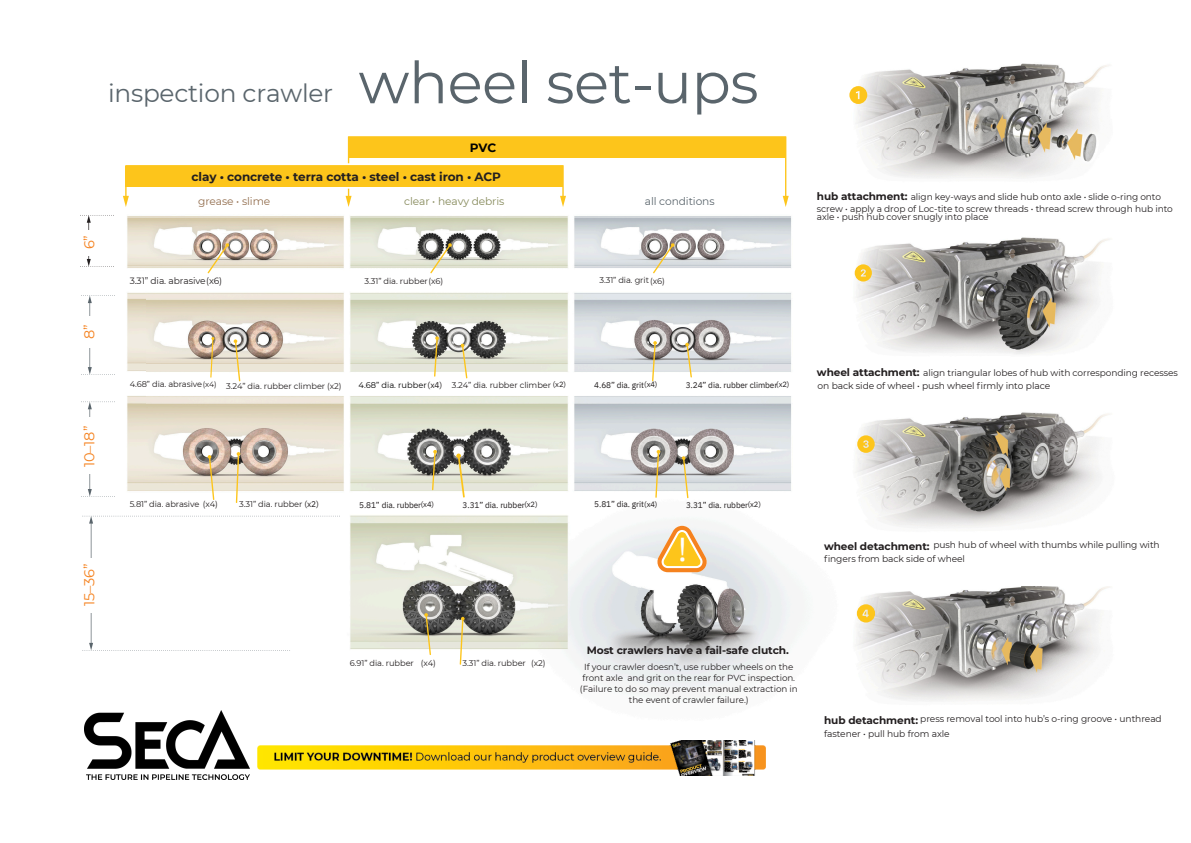
<style>
.page{position:relative;width:1191px;height:843px;background:#fff}
.page>*{position:absolute;margin:0;border:0;box-sizing:border-box;transform-origin:0 0}
.t1{font:57.9px "Montserrat";letter-spacing:-.01em;color:#5a656c}
.t2{font:33.1px "IBM Plex Sans";color:#fff}
.t3{font:24.8px "Montserrat";letter-spacing:-.01em;color:#5a656c}
.t4{font:14.5px "Montserrat";letter-spacing:-.01em;color:#f5821f}
.t5{font:700 12px "Montserrat";letter-spacing:-.01em;color:#231f20}
.t6{font:700 12px "Montserrat";color:#020201}
.t7{font:700 10.6px "Montserrat";letter-spacing:-.01em;color:#231f20}
.t8{font:10.6px "Montserrat";letter-spacing:-.01em;color:#868a5b}
.t9{font:10.6px "Montserrat";letter-spacing:-.01em;color:#5a656c}
.t10{font:10.6px "Montserrat";letter-spacing:-.01em;color:#926d4d}
.t11{font:700 10.5px "Montserrat";letter-spacing:-.01em;color:#231f20}
.t12{font:700 10.4px "Montserrat";letter-spacing:-.01em;color:#231f20}
.t13{font:9.1px "Montserrat";letter-spacing:-.01em;color:#231f20}
.t14{font:9px "Montserrat";letter-spacing:-.01em;color:#231f20}
.t15{font:8.8px/10.9px "Montserrat";letter-spacing:-.01em;color:#231f20;text-align:center}
.t16{font:8.3px "Montserrat";letter-spacing:-.01em;color:#231f20}
.t17{font:8.3px "IBM Plex Sans";letter-spacing:-.01em;color:#231f20}
.t18{font:8.3px "Montserrat";color:#000}
.t19{font:7.6px "IBM Plex Sans";color:#231f20}
.s1{font-size:7.6px}
.s2{font-family:"IBM Plex Sans";color:#231f20}
.s3{font-family:"IBM Plex Sans";font-size:7.6px}
.s4{font-family:"IBM Plex Sans"}
</style>
<div class="page">
<img style="left:82px;top:63px;width:1028px;height:638px">
<img style="left:114px;top:229px;width:9px;height:29px">
<img style="left:120px;top:426px;width:25px;height:41px">
<img style="left:115px;top:321px;width:2px;height:29px">
<svg style="left:82px;top:515px;width:258px;height:135px"></svg>
<img style="left:82px;top:558px;width:127px;height:54px">
<svg style="left:81px;top:295px;width:34px;height:80px"></svg>
<svg style="left:81px;top:401px;width:34px;height:96px"></svg>
<svg style="left:434px;top:336px;width:5px;height:40px"></svg>
<svg style="left:210px;top:337px;width:4px;height:40px"></svg>
<svg style="left:234px;top:339px;width:6px;height:42px"></svg>
<svg style="left:460px;top:343px;width:7px;height:35px"></svg>
<svg style="left:236px;top:452px;width:4px;height:51px"></svg>
<img style="left:81px;top:417px;width:39px;height:56px">
<svg style="left:432px;top:450px;width:5px;height:40px"></svg>
<svg style="left:655px;top:450px;width:5px;height:47px"></svg>
<svg style="left:681px;top:456px;width:7px;height:42px"></svg>
<svg style="left:456px;top:453px;width:9px;height:44px"></svg>
<svg style="left:208px;top:455px;width:6px;height:45px"></svg>
<svg style="left:652px;top:341px;width:5px;height:40px"></svg>
<svg style="left:459px;top:616px;width:5px;height:48px"></svg>
<svg style="left:657px;top:525px;width:49px;height:47px"></svg>
<svg style="left:424px;top:613px;width:7px;height:42px"></svg>
<svg style="left:685px;top:342px;width:7px;height:35px"></svg>
<svg style="left:430px;top:243px;width:22px;height:30px"></svg>
<svg style="left:207px;top:243px;width:22px;height:30px"></svg>
<svg style="left:653px;top:243px;width:21px;height:30px"></svg>
<svg style="left:80px;top:215px;width:34px;height:52px"></svg>
<svg style="left:120px;top:136px;width:668px;height:79px"></svg>
<img style="left:80px;top:230px;width:29px;height:25px">
<svg style="left:849px;top:86px;width:18px;height:18px"></svg>
<svg style="left:854px;top:264px;width:17px;height:17px"></svg>
<svg style="left:857px;top:435px;width:17px;height:17px"></svg>
<svg style="left:856px;top:604px;width:18px;height:18px"></svg>
<img style="left:81px;top:316px;width:33px;height:31px">
<img style="left:84px;top:710px;width:165px;height:69px">
<img style="left:257px;top:740px;width:509px;height:35px">
<p class="t4" style="left:80px;top:249px;width:16px;rotate:-90deg">6”</p>
<p class="t3" style="left:108px;top:78px;width:227px">inspection crawler</p>
<p class="t1" style="left:358px;top:47px;width:401px">wheel set-ups</p>
<p class="t6" style="left:470px;top:140px;width:28px">PVC</p>
<p class="t5" style="left:191px;top:169px;width:311px">clay • concrete • terra cotta • steel • cast iron • ACP</p>
<p class="t10" style="left:198px;top:194px;width:74px">grease • slime</p>
<p class="t8" style="left:404px;top:194px;width:102px">clear • heavy debris</p>
<p class="t9" style="left:644px;top:194px;width:71px">all conditions</p>
<h3 class="t13" style="left:130px;top:275px;width:94px">3.31” dia. abrasive(x6)</h3>
<p class="t16" style="left:364px;top:275px;width:80px">3.31” dia. rubber(x6)</p>
<p class="t16" style="left:599px;top:275px;width:67px">3.31” dia. grit(x6)</p>
<p class="t12" style="left:816px;top:190px;width:92px">hub attachment:</p>
<p class="t14" style="left:910px;top:191px;width:252px">align key-ways and slide hub onto axle • slide o-ring onto</p>
<p class="t14" style="left:816px;top:203px;width:357px">screw • apply a drop of Loc-tite to screw threads • thread screw through hub into</p>
<p class="t14" style="left:816px;top:211px;width:173px">axle • push hub cover snugly into place</p>
<p class="t4" style="left:80px;top:339px;width:16px;rotate:-90deg">8”</p>
<p class="t4" style="left:80px;top:467px;width:43px;rotate:-90deg">10–18”</p>
<p class="t4" style="left:80px;top:606px;width:44px;rotate:-90deg">15–36”</p>
<p class="t11" style="left:816px;top:365px;width:104px">wheel attachment:</p>
<p class="t14" style="left:923px;top:367px;width:256px">align triangular lobes of hub with corresponding recesses</p>
<p class="t16" style="left:130px;top:379px;width:88px">4.68” dia. abrasive<span class="s1">(x4)</span></p>
<p class="t18" style="left:358px;top:380px;width:85px">4.68” dia. rubber<span class="s2">(x4)</span></p>
<p class="t16" style="left:452px;top:379px;width:116px">3.24” dia. rubber climber <span class="s3">(x2)</span></p>
<p class="t17" style="left:594px;top:379px;width:65px">4.68” dia. grit<span class="s1">(x4)</span></p>
<p class="t19" style="left:776px;top:379px;width:15px">(x2)</p>
<p class="t13" style="left:817px;top:380px;width:234px">on back side of wheel • push wheel firmly into place</p>
<p class="t16" style="left:226px;top:380px;width:117px">3.24” dia. rubber climber (x2)</p>
<p class="t17" style="left:685px;top:380px;width:93px">3.24” dia. rubber climber</p>
<p class="t16" style="left:130px;top:498px;width:90px">5.81” dia. abrasive (x4)</p>
<p class="t16" style="left:239px;top:498px;width:81px">3.31” dia. rubber <span class="s4">(x2)</span></p>
<p class="t17" style="left:594px;top:498px;width:65px">5.81” dia. grit<span class="s1">(x4)</span></p>
<p class="t17" style="left:359px;top:499px;width:76px">5.81” dia. rubber<span class="s1">(x4)</span></p>
<p class="t17" style="left:462px;top:499px;width:76px">3.31” dia. rubber<span class="s1">(x2)</span></p>
<h3 class="t17" style="left:686px;top:499px;width:76px">3.31” dia. rubber<span class="s1">(x2)</span></h3>
<p class="t2" style="left:677px;top:527px;width:11px">!</p>
<p class="t13" style="left:933px;top:539px;width:228px">push hub of wheel with thumbs while pulling with</p>
<p class="t13" style="left:824px;top:553px;width:142px">fingers from back side of wheel</p>
<h6 class="t11" style="left:824px;top:539px;width:107px">wheel detachment:</h6>
<p class="t16" style="left:350px;top:657px;width:65px">6.91” dia. rubber</p>
<p class="t16" style="left:462px;top:657px;width:65px">3.31” dia. rubber</p>
<p class="t16" style="left:421px;top:657px;width:17px">(x4)</p>
<p class="t16" style="left:531px;top:657px;width:16px">(x2)</p>
<p class="t7" style="left:586px;top:643px;width:204px">Most crawlers have a fail-safe clutch.</p>
<p class="t15" style="left:580px;top:661px;width:219px">If your crawler doesn’t, use rubber wheels on the front axle and grit on the rear for PVC inspection. (Failure to do so may prevent manual extraction in the event of crawler failure.)</p>
<p class="t13" style="left:920px;top:713px;width:243px">press removal tool into hub’s o-ring groove • unthread</p>
<p class="t13" style="left:824px;top:727px;width:127px">fastener • pull hub from axle</p>
<p class="t11" style="left:824px;top:713px;width:95px">hub detachment:</p>
</div>
